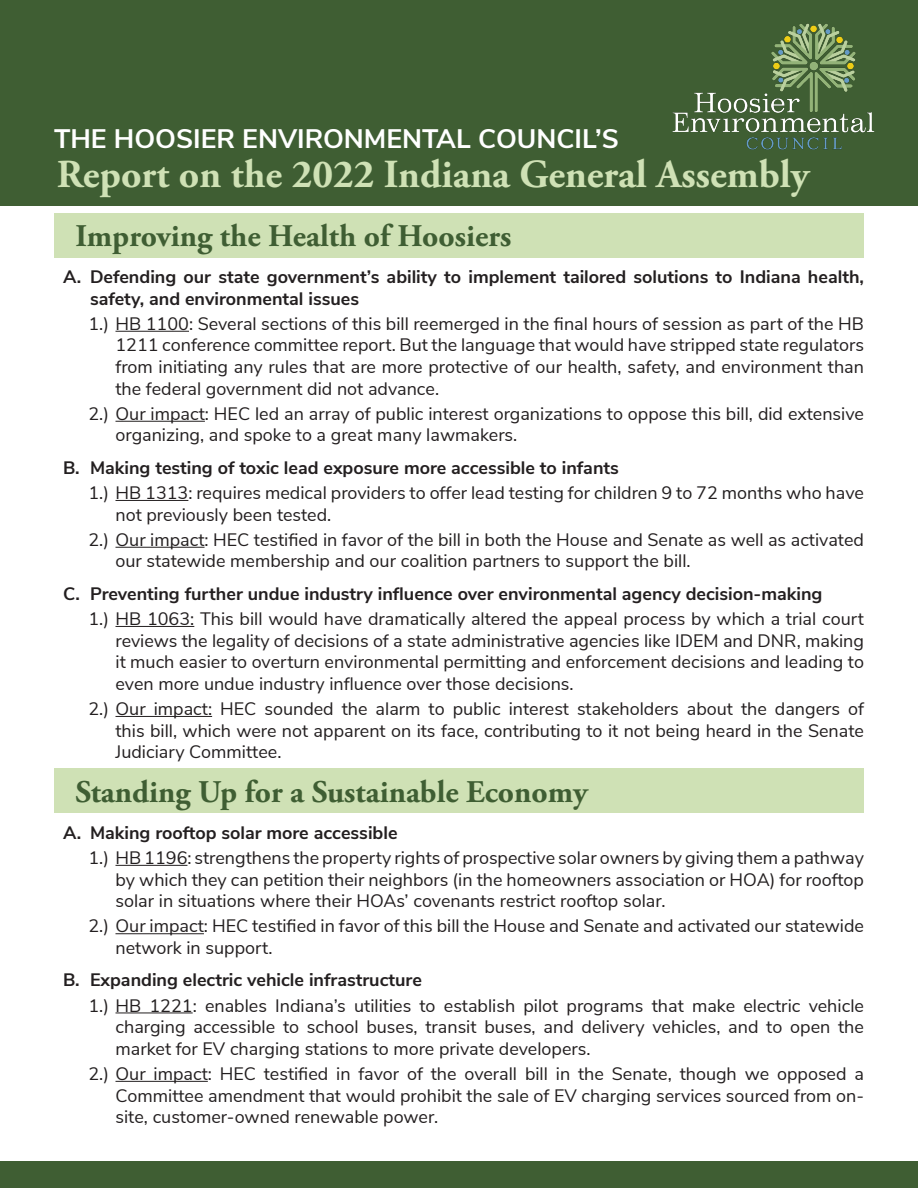
<style>
.page{position:relative;width:918px;height:1188px;background:#fff}
.page>*{position:absolute;margin:0;border:0;box-sizing:border-box;transform-origin:0 0}
.t1{font:700 39.75px "Adobe Garamond Pro";color:#cfe1b5}
.t2{font:700 31.5px "Adobe Garamond Pro";color:#3f5e33}
.t3{font:700 26.7px "Nunito Sans";color:#fff}
.t4{font:18px/21.6px "Nunito Sans";color:#231f20;text-align:justify}
.t5{font:700 18px/21.6px "Nunito Sans";color:#231f20}
</style>
<div class="page">
<div style="left:0;top:0;width:918px;height:205px;background:#3f5e33"></div>
<hr style="left:116px;top:331px;width:73px;height:1px;background:#231f20">
<hr style="left:116px;top:421px;width:89px;height:1px;background:#231f20">
<hr style="left:116px;top:500px;width:72px;height:1px;background:#231f20">
<hr style="left:116px;top:547px;width:89px;height:1px;background:#231f20">
<hr style="left:116px;top:626px;width:78px;height:1px;background:#231f20">
<hr style="left:116px;top:716px;width:96px;height:1px;background:#231f20">
<div style="left:54px;top:213px;width:810px;height:44px;background:#cfe1b5"></div>
<hr style="left:116px;top:865px;width:71px;height:1px;background:#231f20">
<hr style="left:116px;top:933px;width:88px;height:1px;background:#231f20">
<hr style="left:116px;top:1013px;width:77px;height:1px;background:#231f20">
<hr style="left:116px;top:1081px;width:92px;height:1px;background:#231f20">
<div style="left:54px;top:769px;width:810px;height:44px;background:#cfe1b5"></div>
<div style="left:0;top:1161px;width:918px;height:27px;background:#3f5e33"></div>
<img style="left:672px;top:23px;width:203px;height:127px">
<h3 class="t3" style="left:54px;top:119px;width:566px">THE HOOSIER ENVIRONMENTAL COUNCIL’S</h3>
<h1 class="t1" style="left:57px;top:151px;width:754px">Report on the 2022 Indiana General Assembly</h1>
<h2 class="t2" style="left:76px;top:218px;width:437px">Improving the Health of Hoosiers</h2>
<p class="t5" style="left:90px;top:265px;width:775px;text-indent:-27px">A. Defending our state government’s ability to implement tailored solutions to Indiana health, safety, and environmental issues</p>
<p class="t4" style="left:116px;top:312px;width:750px;text-indent:-27px">1.) HB 1100: Several sections of this bill reemerged in the final hours of session as part of the HB 1211 conference committee report. But the language that would have stripped state regulators from initiating any rules that are more protective of our health, safety, and environment than the federal government did not advance.</p>
<p class="t4" style="left:116px;top:402px;width:750px;text-indent:-27px">2.) Our impact: HEC led an array of public interest organizations to oppose this bill, did extensive organizing, and spoke to a great many lawmakers.</p>
<p class="t5" style="left:63px;top:456px;width:557px">B. Making testing of toxic lead exposure more accessible to infants</p>
<p class="t4" style="left:116px;top:481px;width:750px;text-indent:-27px">1.) HB 1313: requires medical providers to offer lead testing for children 9 to 72 months who have not previously been tested.</p>
<p class="t4" style="left:116px;top:528px;width:750px;text-indent:-27px">2.) Our impact: HEC testified in favor of the bill in both the House and Senate as well as activated our statewide membership and our coalition partners to support the bill.</p>
<p class="t5" style="left:63px;top:582px;width:761px">C. Preventing further undue industry influence over environmental agency decision-making</p>
<p class="t4" style="left:116px;top:607px;width:750px;text-indent:-27px">1.) HB 1063: This bill would have dramatically altered the appeal process by which a trial court reviews the legality of decisions of a state administrative agencies like IDEM and DNR, making it much easier to overturn environmental permitting and enforcement decisions and leading to even more undue industry influence over those decisions.</p>
<p class="t4" style="left:116px;top:697px;width:750px;text-indent:-27px">2.) Our impact: HEC sounded the alarm to public interest stakeholders about the dangers of this bill, which were not apparent on its face, contributing to it not being heard in the Senate Judiciary Committee.</p>
<h2 class="t2" style="left:76px;top:774px;width:514px">Standing Up for a Sustainable Economy</h2>
<p class="t5" style="left:63px;top:821px;width:336px">A. Making rooftop solar more accessible</p>
<p class="t4" style="left:116px;top:846px;width:750px;text-indent:-27px">1.) HB 1196: strengthens the property rights of prospective solar owners by giving them a pathway by which they can petition their neighbors (in the homeowners association or HOA) for rooftop solar in situations where their HOAs’ covenants restrict rooftop solar.</p>
<p class="t4" style="left:116px;top:914px;width:750px;text-indent:-27px">2.) Our impact: HEC testified in favor of this bill the House and Senate and activated our statewide network in support.</p>
<p class="t5" style="left:63px;top:968px;width:360px">B. Expanding electric vehicle infrastructure</p>
<p class="t4" style="left:116px;top:993px;width:750px;text-indent:-27px">1.) HB 1221: enables Indiana’s utilities to establish pilot programs that make electric vehicle charging accessible to school buses, transit buses, and delivery vehicles, and to open the market for EV charging stations to more private developers.</p>
<p class="t4" style="left:116px;top:1062px;width:750px;text-indent:-27px">2.) Our impact: HEC testified in favor of the overall bill in the Senate, though we opposed a Committee amendment that would prohibit the sale of EV charging services sourced from on&shy;site, customer-owned renewable power.</p>
</div>
